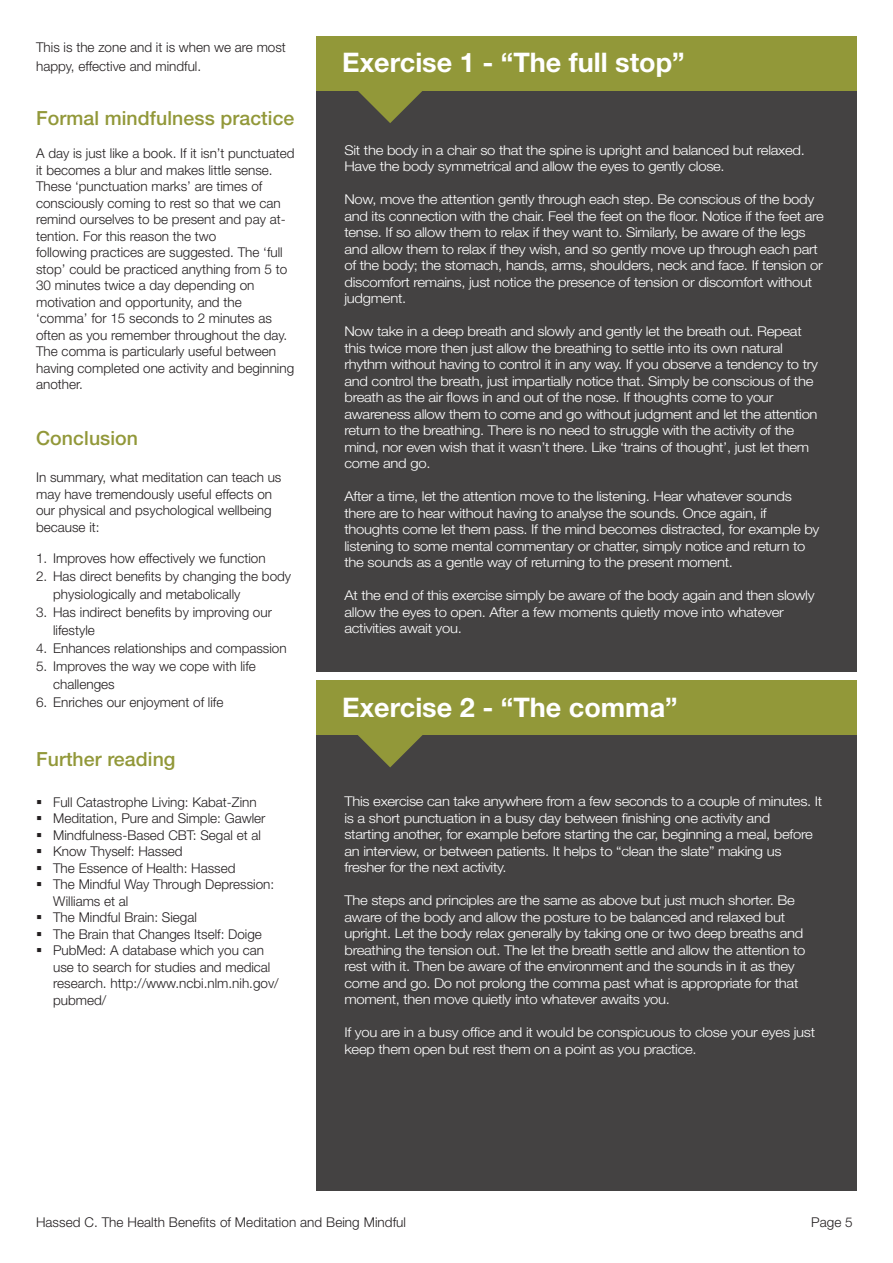
<style>
.page{position:relative;width:893px;height:1263px;background:#fff}
.page>*{position:absolute;margin:0;border:0;box-sizing:border-box;transform-origin:0 0}
.t1{font:700 27px "Helvetica Neue";color:#fff}
.t2{font:500 19.5px "Helvetica Neue";letter-spacing:.005em;color:#929839}
.t3{font:300 13.5px/16.5px "Helvetica Neue";letter-spacing:-.02em;color:#fff;scale:1.1 1}
.t4{font:300 13.5px/16.5px "Helvetica Neue";color:#231f20}
</style>
<div class="page">
<div style="left:317px;top:87px;width:540px;height:585px;background:#444242"></div>
<svg style="left:349px;top:90px;width:83px;height:33px"></svg>
<div style="left:317px;top:36px;width:540px;height:54px;background:#929839"></div>
<div style="left:317px;top:732px;width:540px;height:459px;background:#444242"></div>
<svg style="left:358px;top:735px;width:65px;height:32px"></svg>
<div style="left:317px;top:680px;width:540px;height:55px;background:#929839"></div>
<p class="t4" style="left:36px;top:37px;width:251px;line-height:19.5px">This is the zone and it is when we are most happy, effective and mindful.</p>
<h2 class="t2" style="left:36px;top:107px;width:260px">Formal mindfulness practice</h2>
<p class="t4" style="left:36px;top:145px;width:260px">A day is just like a book. If it isn’t punctuated it becomes a blur and makes little sense.<br>These ‘punctuation marks’ are times of consciously coming to rest so that we can remind ourselves to be present and pay at&shy;tention. For this reason the two<br>following practices are suggested. The ‘full stop’ could be practiced anything from 5 to 30 minutes twice a day depending on motivation and opportunity, and the ‘comma’ for 15 seconds to 2 minutes as often as you remember throughout the day.<br>The comma is particularly useful between having completed one activity and beginning another.</p>
<h2 class="t2" style="left:36px;top:426px;width:104px">Conclusion</h2>
<p class="t4" style="left:36px;top:469px;width:247px">In summary, what meditation can teach us may have tremendously useful effects on our physical and psychological wellbeing because it:</p>
<p class="t4" style="left:36px;top:550px;width:231px">1. Improves how effectively we function</p>
<p class="t4" style="left:53px;top:567px;width:240px;line-height:18px;text-indent:-17px">2. Has direct benefits by changing the body physiologically and metabolically</p>
<p class="t4" style="left:53px;top:603px;width:220px;line-height:18px;text-indent:-17px">3. Has indirect benefits by improving our lifestyle</p>
<p class="t4" style="left:36px;top:640px;width:252px">4. Enhances relationships and compassion</p>
<p class="t4" style="left:53px;top:657px;width:204px;line-height:18px;text-indent:-17px">5. Improves the way we cope with life challenges</p>
<p class="t4" style="left:36px;top:694px;width:189px">6. Enriches our enjoyment of life</p>
<h2 class="t2" style="left:36px;top:748px;width:141px">Further reading</h2>
<p class="t4" style="left:53px;top:793px;width:227px">Full Catastrophe Living: Kabat-Zinn<br>Meditation, Pure and Simple: Gawler<br>Mindfulness-Based CBT: Segal et al<br>Know Thyself: Hassed<br>The Essence of Health: Hassed<br>The Mindful Way Through Depression:<br>Williams et al<br>The Mindful Brain: Siegal<br>The Brain that Changes Itself: Doige<br>PubMed: A database which you can use to search for studies and medical research. http://www.ncbi.nlm.nih.gov/ pubmed/</p>
<h1 class="t1" style="left:342px;top:46px;width:344px">Exercise 1 - “The full stop”</h1>
<p class="t3" style="left:344px;top:141px;width:420px">Sit the body in a chair so that the spine is upright and balanced but relaxed.<br>Have the body symmetrical and allow the eyes to gently close.</p>
<p class="t3" style="left:344px;top:191px;width:437px">Now, move the attention gently through each step. Be conscious of the body and its connection with the chair. Feel the feet on the floor. Notice if the feet are tense. If so allow them to relax if they want to. Similarly, be aware of the legs and allow them to relax if they wish, and so gently move up through each part of the body; the stomach, hands, arms, shoulders, neck and face. If tension or discomfort remains, just notice the presence of tension or discomfort without judgment.</p>
<p class="t3" style="left:344px;top:323px;width:432px">Now take in a deep breath and slowly and gently let the breath out. Repeat this twice more then just allow the breathing to settle into its own natural rhythm without having to control it in any way. If you observe a tendency to try and control the breath, just impartially notice that. Simply be conscious of the breath as the air flows in and out of the nose. If thoughts come to your awareness allow them to come and go without judgment and let the attention return to the breathing. There is no need to struggle with the activity of the mind, nor even wish that it wasn’t there. Like ‘trains of thought’, just let them come and go.</p>
<p class="t3" style="left:344px;top:488px;width:433px">After a time, let the attention move to the listening. Hear whatever sounds there are to hear without having to analyse the sounds. Once again, if thoughts come let them pass. If the mind becomes distracted, for example by listening to some mental commentary or chatter, simply notice and return to the sounds as a gentle way of returning to the present moment.</p>
<p class="t3" style="left:344px;top:587px;width:429px">At the end of this exercise simply be aware of the body again and then slowly allow the eyes to open. After a few moments quietly move into whatever activities await you.</p>
<h1 class="t1" style="left:342px;top:690px;width:337px">Exercise 2 - “The comma”</h1>
<p class="t3" style="left:344px;top:793px;width:436px">This exercise can take anywhere from a few seconds to a couple of minutes. It is a short punctuation in a busy day between finishing one activity and<br>starting another, for example before starting the car, beginning a meal, before an interview, or between patients. It helps to “clean the slate” making us fresher for the next activity.</p>
<p class="t3" style="left:344px;top:892px;width:421px">The steps and principles are the same as above but just much shorter. Be aware of the body and allow the posture to be balanced and relaxed but upright. Let the body relax generally by taking one or two deep breaths and breathing the tension out. The let the breath settle and allow the attention to rest with it. Then be aware of the environment and the sounds in it as they come and go. Do not prolong the comma past what is appropriate for that moment, then move quietly into whatever awaits you.</p>
<p class="t3" style="left:344px;top:1024px;width:429px">If you are in a busy office and it would be conspicuous to close your eyes just keep them open but rest them on a point as you practice.</p>
<p class="t4" style="left:36px;top:1213px;width:372px">Hassed C. The Health Benefits of Meditation and Being Mindful</p>
<p class="t4" style="left:811px;top:1213px;width:43px">Page 5</p>
</div>
